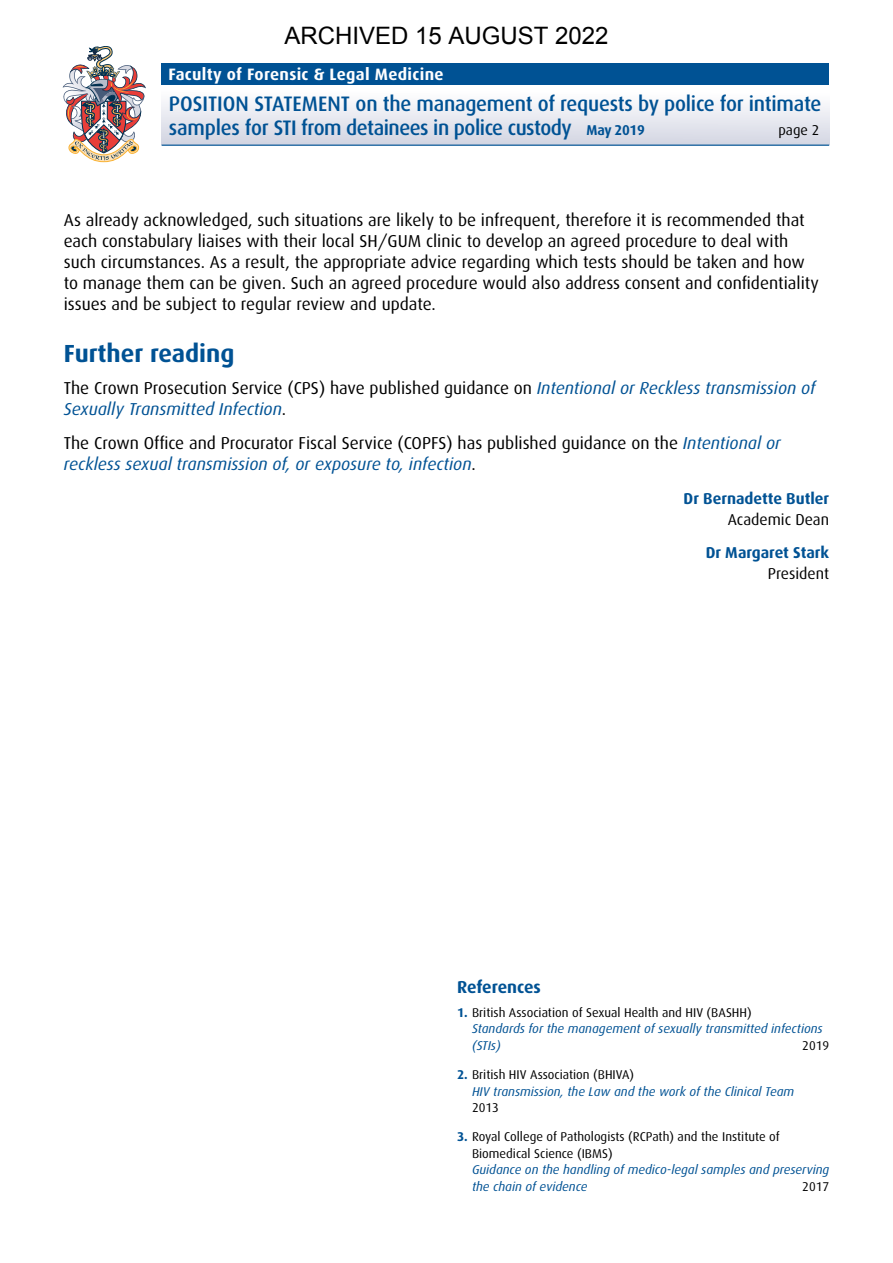
<style>
.page{position:relative;width:893px;height:1263px;background:#fff}
.page>*{position:absolute;margin:0;border:0;box-sizing:border-box;transform-origin:0 0}
.t1{font:700 24.75px "Dax";color:#005294}
.t2{font:500 21px/24px "Dax";letter-spacing:-.01em;color:#005294}
.t3{font:17.25px/21px "Dax";color:#000}
.t4{font:italic 17.25px/21px "Dax";color:#005294}
.t5{font:700 17.25px "Dax";letter-spacing:-.01em;color:#005294}
.t6{font:700 16.5px "Dax";letter-spacing:.02em;color:#fff}
.t7{font:700 15.75px "Dax";color:#005294}
.t8{font:15.75px "Dax";color:#000}
.t9{font:14.25px "Dax";color:#000}
.t10{font:italic 12.75px/16.5px "Dax";color:#005294}
.t11{font:12.75px/16.5px "Dax";color:#000}
.s1{font-weight:700;font-size:14.25px}
.s2{font-style:normal;color:#000}
.s3{font-style:italic;color:#005294}
.s4{font-weight:700;font-style:normal}
.s5{font-weight:700;color:#005294}
</style>
<div class="page">
<img style="left:63px;top:46px;width:83px;height:116px">
<div style="left:162px;top:85px;width:667px;height:60px;background:linear-gradient(to bottom,#fff,#d3d6e3)"></div>
<div style="left:162px;top:64px;width:667px;height:21px;background:#005294"></div>
<hr style="left:162px;top:145px;width:667px;height:1px;background:#005294">
<p class="t6" style="left:168px;top:65px;width:277px">Faculty of Forensic &amp; Legal Medicine</p>
<p class="t2" style="left:169px;top:92px;width:654px">POSITION STATEMENT on the management of requests by police for intimate samples for STI from detainees in police custody <span class="s1">May 2019</span></p>
<p class="t9" style="left:778px;top:122px;width:43px">page 2</p>
<p class="t3" style="left:64px;top:210px;width:756px">As already acknowledged, such situations are likely to be infrequent, therefore it is recommended that each constabulary liaises with their local SH/GUM clinic to develop an agreed procedure to deal with such circumstances. As a result, the appropriate advice regarding which tests should be taken and how to manage them can be given. Such an agreed procedure would also address consent and confidentiality issues and be subject to regular review and update.</p>
<h1 class="t1" style="left:64px;top:340px;width:172px">Further reading</h1>
<p class="t4" style="left:64px;top:378px;width:753px"><span class="s2">The Crown Prosecution Service (CPS) have published guidance on</span> Intentional or Reckless transmission of<br>Sexually Transmitted Infection<span class="s2">.</span></p>
<p class="t3" style="left:64px;top:433px;width:718px">The Crown Office and Procurator Fiscal Service (COPFS) has published guidance on the <span class="s3">Intentional or reckless sexual transmission of, or exposure to, infection</span>.</p>
<p class="t7" style="left:684px;top:489px;width:147px">Dr Bernadette Butler</p>
<p class="t8" style="left:728px;top:510px;width:103px">Academic Dean</p>
<p class="t7" style="left:706px;top:544px;width:125px">Dr Margaret Stark</p>
<p class="t8" style="left:768px;top:565px;width:63px">President</p>
<p class="t5" style="left:457px;top:977px;width:85px">References</p>
<p class="t10" style="left:472px;top:1004px;width:352px;text-indent:-15px"><span class="s4">1.</span> <span class="s2">British Association of Sexual Health and HIV (BASHH)<br></span>Standards for the management of sexually transmitted infections (STIs)</p>
<p class="t11" style="left:802px;top:1037px;width:28px">2019</p>
<p class="t10" style="left:472px;top:1066px;width:324px;text-indent:-15px"><span class="s4">2.</span> <span class="s2">British HIV Association (BHIVA)<br></span>HIV transmission, the Law and the work of the Clinical Team</p>
<p class="t11" style="left:472px;top:1099px;width:28px">2013</p>
<p class="t11" style="left:472px;top:1129px;width:309px;text-indent:-15px"><span class="s5">3.</span> Royal College of Pathologists (RCPath) and the Institute of<br>Biomedical Science (IBMS)</p>
<p class="t10" style="left:472px;top:1162px;width:359px">Guidance on the handling of medico-legal samples and preserving the chain of evidence</p>
<p class="t11" style="left:802px;top:1178px;width:28px">2017</p>
</div>
